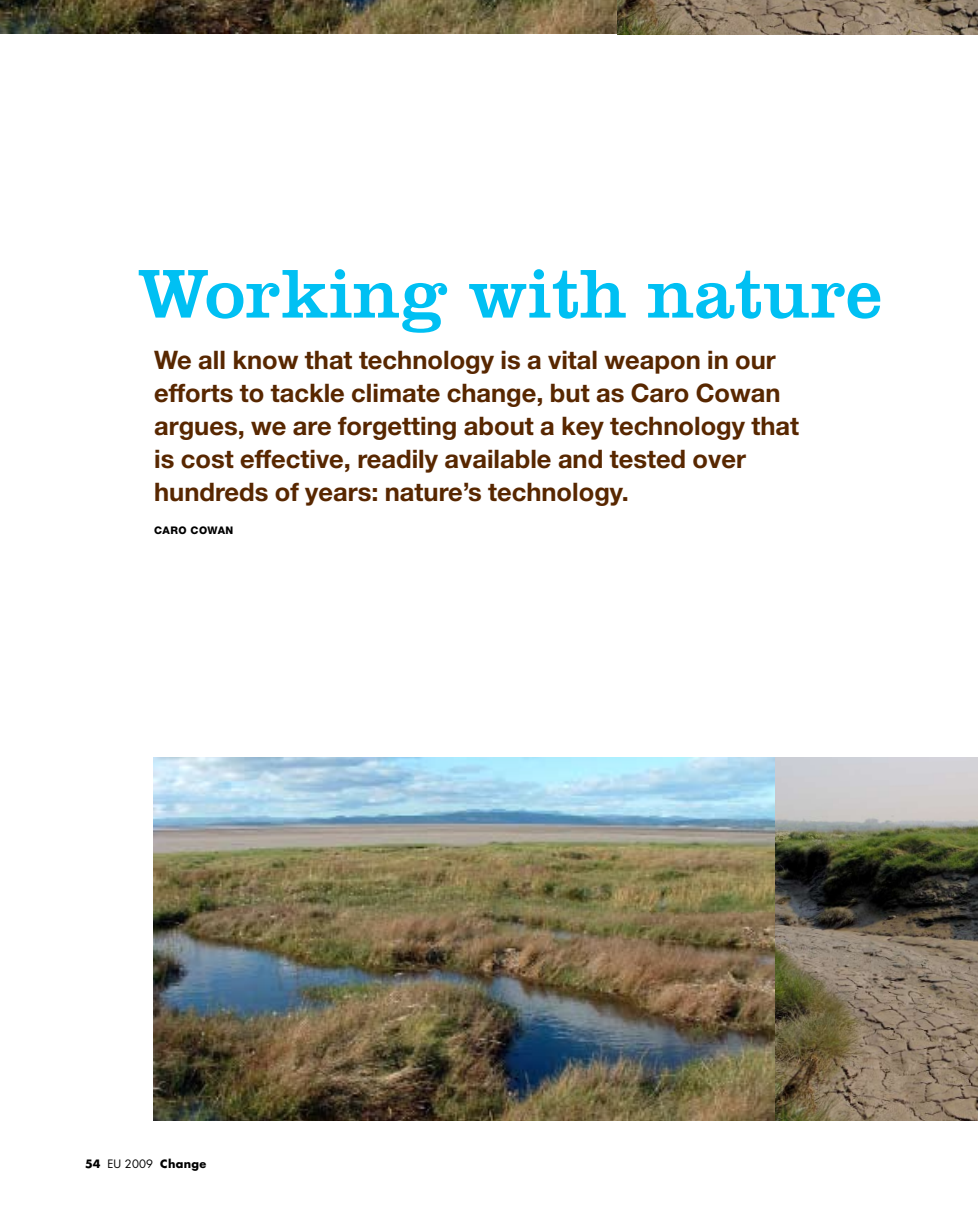
<style>
.page{position:relative;width:978px;height:1212px;background:#fff}
.page>*{position:absolute;margin:0;border:0;box-sizing:border-box;transform-origin:0 0}
.t1{font:71.7px "Clarendon LT Std";color:#00c0f3}
.t2{font:700 25.5px/33px "Helvetica Neue";color:#582700}
.t3{font:11.25px "Futura";letter-spacing:.01em;color:#000}
.t4{font:700 11.25px "Futura";color:#000}
.t5{font:800 10.5px "Helvetica Neue";letter-spacing:.04em;color:#000}
.s1{font-weight:700}
</style>
<div class="page">
<img style="left:153px;top:758px;width:623px;height:363px">
<img style="left:0;top:0;width:978px;height:34px">
<img style="left:776px;top:758px;width:202px;height:363px">
<h1 class="t1" style="left:137px;top:252px;width:746px">Working with nature</h1>
<p class="t2" style="left:154px;top:342px;width:647px">We all know that technology is a vital weapon in our efforts to tackle climate change, but as Caro Cowan argues, we are forgetting about a key technology that is cost effective, readily available and tested over hundreds of years: nature’s technology.</p>
<p class="t5" style="left:154px;top:524px;width:63px">CARO COWAN</p>
<p class="t4" style="left:85px;top:1156px;width:17px">54</p>
<p class="t3" style="left:107px;top:1156px;width:100px">EU 2009 <span class="s1">Change</span></p>
</div>
